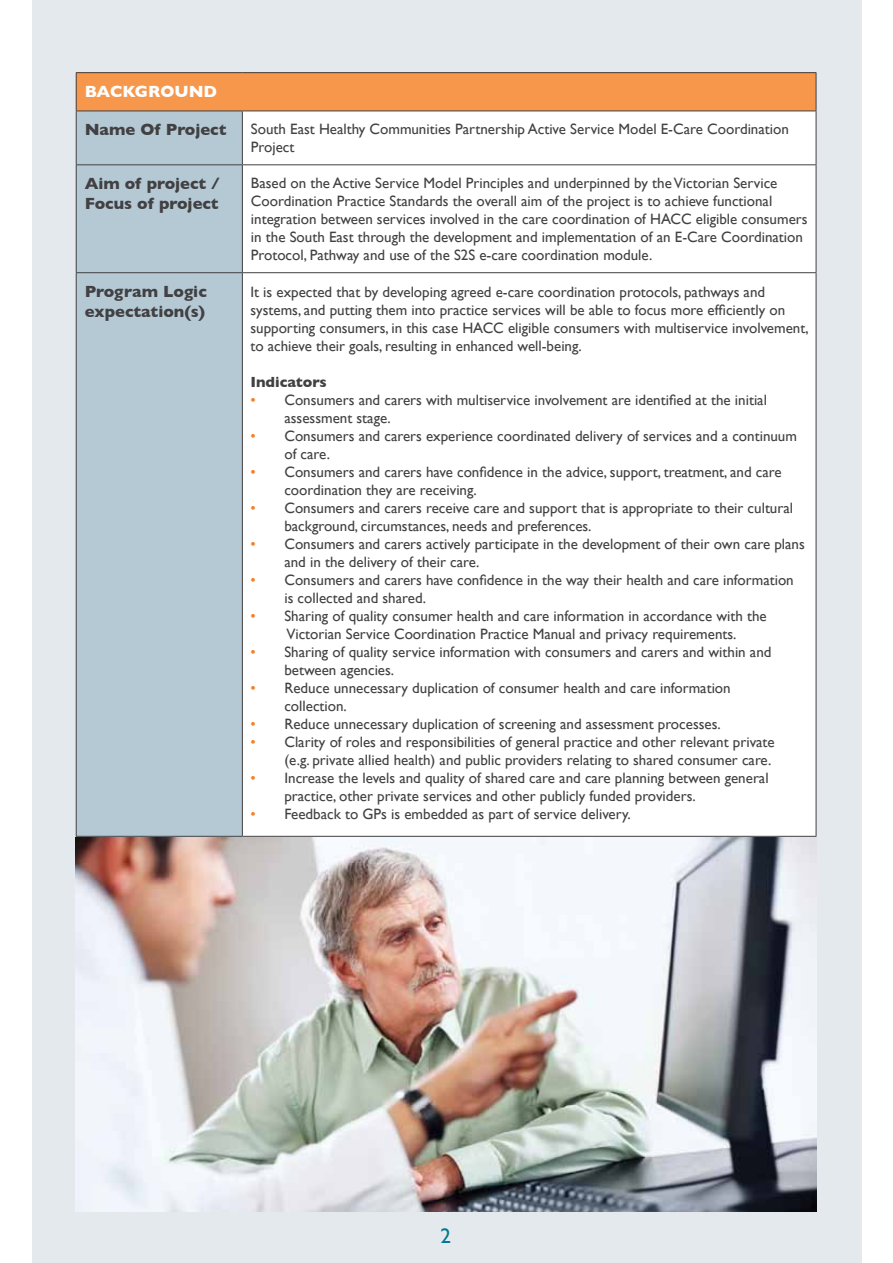
<style>
.page{position:relative;width:893px;height:1263px;background:#fff}
.page>*{position:absolute;margin:0;border:0;box-sizing:border-box;transform-origin:0 0}
.t1{font:21px "Gill Sans";color:#007791}
.t2{font:700 16.5px/19.8px "Gill Sans";color:#414042}
.t3{font:700 16.5px "Gill Sans";color:#fff}
.t4{font:15px/18px "Gill Sans";color:#414042}
.t5{font:700 15px "Gill Sans";color:#414042}
.s1{color:#f58025}
</style>
<div class="page">
<div style="left:32px;top:0;width:829px;height:1263px;background:#e3e9ed"></div>
<div style="left:76px;top:73px;width:740px;height:38px;background:#f7974c"></div>
<div style="left:77px;top:112px;width:165px;height:724px;background:#b5c9d5"></div>
<div style="left:243px;top:112px;width:573px;height:724px;background:#fff"></div>
<div style="left:76px;top:165px;width:166px;height:108px;background:#b5c9d5"></div>
<hr style="left:76px;top:72px;width:166px;height:1px;background:#414042">
<hr style="left:76px;top:73px;width:1px;height:38px;background:#414042">
<hr style="left:242px;top:72px;width:574px;height:1px;background:#414042">
<hr style="left:816px;top:73px;width:1px;height:38px;background:#414042">
<hr style="left:76px;top:111px;width:166px;height:1px;background:#414042">
<hr style="left:76px;top:111px;width:1px;height:53px;background:#414042">
<hr style="left:242px;top:111px;width:574px;height:1px;background:#414042">
<hr style="left:242px;top:111px;width:1px;height:53px;background:#414042">
<hr style="left:816px;top:111px;width:1px;height:53px;background:#414042">
<hr style="left:76px;top:164px;width:166px;height:1px;background:#414042">
<hr style="left:76px;top:165px;width:1px;height:107px;background:#414042">
<hr style="left:242px;top:164px;width:574px;height:1px;background:#414042">
<hr style="left:242px;top:165px;width:1px;height:107px;background:#414042">
<hr style="left:816px;top:165px;width:1px;height:107px;background:#414042">
<hr style="left:76px;top:272px;width:166px;height:1px;background:#414042">
<hr style="left:76px;top:273px;width:1px;height:563px;background:#414042">
<hr style="left:242px;top:272px;width:574px;height:1px;background:#414042">
<hr style="left:242px;top:273px;width:1px;height:563px;background:#414042">
<hr style="left:816px;top:273px;width:1px;height:563px;background:#414042">
<hr style="left:76px;top:836px;width:166px;height:1px;background:#414042">
<hr style="left:242px;top:836px;width:574px;height:1px;background:#414042">
<img style="left:75px;top:838px;width:741px;height:373px">
<p class="t3" style="left:85px;top:82px;width:134px">BACKGROUND</p>
<p class="t2" style="left:85px;top:119px;width:143px">Name Of Project</p>
<p class="t4" style="left:251px;top:120px;width:540px">South East Healthy Communities Partnership Active Service Model E-Care Coordination<br>Project</p>
<p class="t2" style="left:85px;top:173px;width:137px">Aim of project /<br>Focus of project</p>
<p class="t4" style="left:251px;top:174px;width:558px">Based on the Active Service Model Principles and underpinned by the Victorian Service Coordination Practice Standards the overall aim of the project is to achieve functional integration between services involved in the care coordination of HACC eligible consumers in the South East through the development and implementation of an E-Care Coordination Protocol, Pathway and use of the S2S e-care coordination module.</p>
<p class="t2" style="left:85px;top:281px;width:124px">Program Logic expectation(s)</p>
<p class="t4" style="left:250px;top:283px;width:560px">It is expected that by developing agreed e-care coordination protocols, pathways and systems, and putting them into practice services will be able to focus more efficiently on supporting consumers, in this case HACC eligible consumers with multiservice involvement, to achieve their goals, resulting in enhanced well-being.</p>
<p class="t5" style="left:250px;top:374px;width:78px">Indicators</p>
<p class="t4" style="left:284px;top:391px;width:484px;text-indent:-34px"><span class="s1">•</span> Consumers and carers with multiservice involvement are identified at the initial assessment stage.</p>
<p class="t4" style="left:284px;top:427px;width:514px;text-indent:-34px"><span class="s1">•</span> Consumers and carers experience coordinated delivery of services and a continuum of care.</p>
<p class="t4" style="left:284px;top:463px;width:499px;text-indent:-34px"><span class="s1">•</span> Consumers and carers have confidence in the advice, support, treatment, and care coordination they are receiving.</p>
<p class="t4" style="left:284px;top:499px;width:510px;text-indent:-34px"><span class="s1">•</span> Consumers and carers receive care and support that is appropriate to their cultural background, circumstances, needs and preferences.</p>
<p class="t4" style="left:284px;top:535px;width:522px;text-indent:-34px"><span class="s1">•</span> Consumers and carers actively participate in the development of their own care plans and in the delivery of their care.</p>
<p class="t4" style="left:284px;top:571px;width:511px;text-indent:-34px"><span class="s1">•</span> Consumers and carers have confidence in the way their health and care information is collected and shared.</p>
<p class="t4" style="left:250px;top:607px;width:518px;text-align:center"><span class="s1">•</span> Sharing of quality consumer health and care information in accordance with the<br>Victorian Service Coordination Practice Manual and privacy requirements.</p>
<p class="t4" style="left:284px;top:643px;width:489px;text-indent:-34px"><span class="s1">•</span> Sharing of quality service information with consumers and carers and within and between agencies.</p>
<p class="t4" style="left:284px;top:679px;width:448px;text-indent:-34px"><span class="s1">•</span> Reduce unnecessary duplication of consumer health and care information collection.</p>
<p class="t4" style="left:250px;top:715px;width:472px"><span class="s1">•</span> Reduce unnecessary duplication of screening and assessment processes.</p>
<p class="t4" style="left:250px;top:733px;width:526px;text-align:right"><span class="s1">•</span> Clarity of roles and responsibilities of general practice and other relevant private (e.g. private allied health) and public providers relating to shared consumer care.</p>
<p class="t4" style="left:284px;top:769px;width:486px;text-indent:-34px"><span class="s1">•</span> Increase the levels and quality of shared care and care planning between general practice, other private services and other publicly funded providers.</p>
<p class="t4" style="left:250px;top:805px;width:382px"><span class="s1">•</span> Feedback to GPs is embedded as part of service delivery.</p>
<h1 class="t1" style="left:440px;top:1224px;width:12px">2</h1>
</div>
